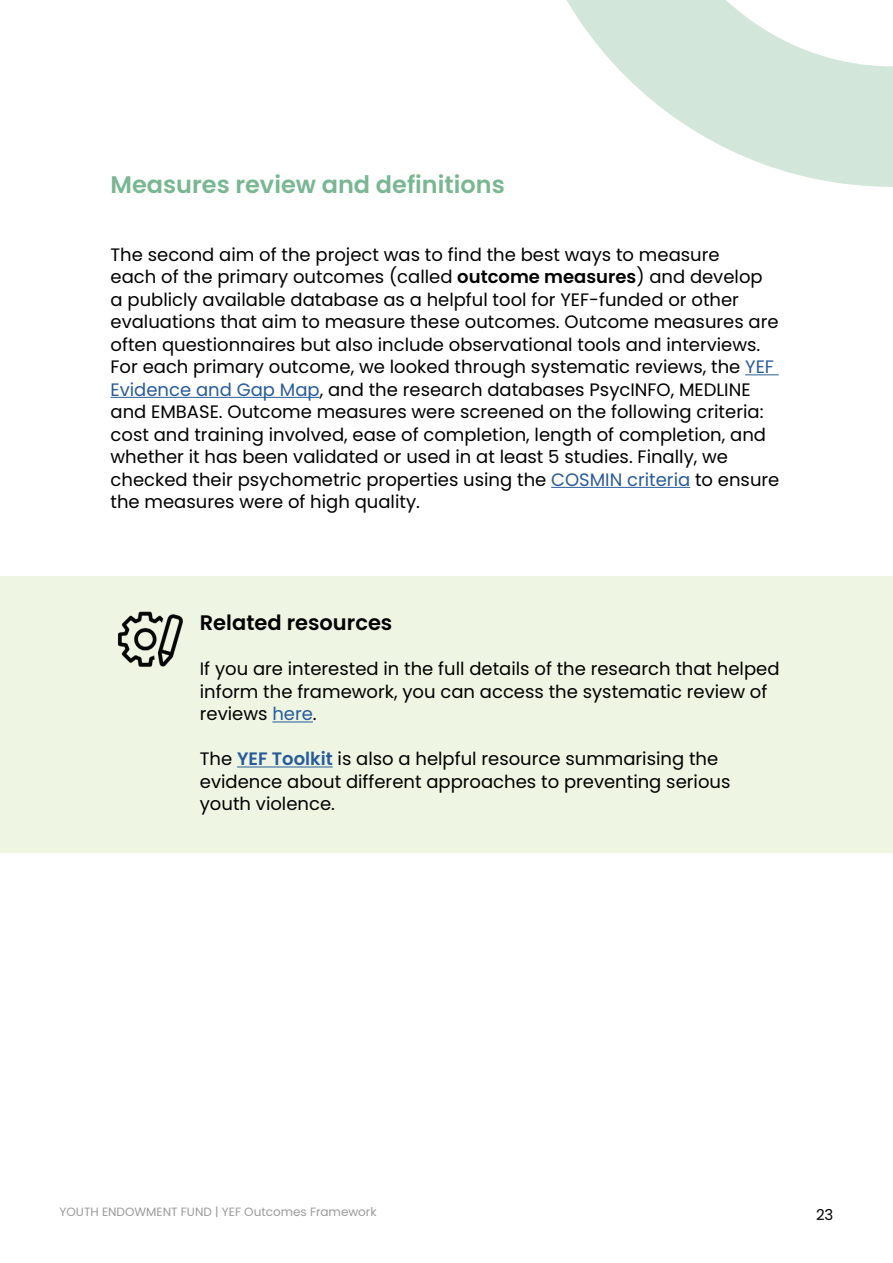
<style>
.page{position:relative;width:893px;height:1263px;background:#fff}
.page>*{position:absolute;margin:0;border:0;box-sizing:border-box;transform-origin:0 0}
.t1{font:600 24px "Poppins";color:#78b791}
.t2{font:600 21px "Poppins";color:#000}
.t3{font:18px/22.5px "Poppins";color:#000}
.t4{font:15px "Poppins";color:#000}
.t5{font:12px "Poppins";color:#9c9b9b}
.s1{font-weight:600}
.s2{color:#275b9b}
.s3{font-weight:600;color:#275b9b}
</style>
<div class="page">
<svg style="left:566px;top:0;width:327px;height:187px;fill:#d2e7da"></svg>
<div style="left:0;top:576px;width:893px;height:277px;background:#eef5e2"></div>
<img style="left:118px;top:611px;width:65px;height:56px">
<hr style="left:745px;top:374px;width:34px;height:1px;background:#275b9b">
<hr style="left:111px;top:397px;width:209px;height:1px;background:#275b9b">
<hr style="left:551px;top:487px;width:139px;height:1px;background:#275b9b">
<hr style="left:272px;top:721px;width:41px;height:1px;background:#275b9b">
<hr style="left:237px;top:766px;width:96px;height:1px;background:#275b9b">
<h1 class="t1" style="left:111px;top:171px;width:396px">Measures review and definitions</h1>
<p class="t3" style="left:111px;top:243px;width:670px">The second aim of the project was to find the best ways to measure<br>each of the primary outcomes (called <span class="s1">outcome measures</span>) and develop<br>a publicly available database as a helpful tool for YEF-funded or other evaluations that aim to measure these outcomes. Outcome measures are often questionnaires but also include observational tools and interviews.<br>For each primary outcome, we looked through systematic reviews, the <span class="s2">YEF Evidence and Gap Map</span>, and the research databases PsycINFO, MEDLINE and EMBASE. Outcome measures were screened on the following criteria: cost and training involved, ease of completion, length of completion, and whether it has been validated or used in at least 5 studies. Finally, we checked their psychometric properties using the <span class="s2">COSMIN criteria</span> to ensure the measures were of high quality.</p>
<p class="t2" style="left:200px;top:611px;width:194px">Related resources</p>
<p class="t3" style="left:200px;top:658px;width:581px">If you are interested in the full details of the research that helped inform the framework, you can access the systematic review of reviews <span class="s2">here</span>.</p>
<p class="t3" style="left:200px;top:748px;width:532px">The <span class="s3">YEF Toolkit</span> is also a helpful resource summarising the evidence about different approaches to preventing serious youth violence.</p>
<p class="t5" style="left:60px;top:1205px;width:319px">YOUTH ENDOWMENT FUND | YEF Outcomes Framework</p>
<p class="t4" style="left:816px;top:1206px;width:19px">23</p>
</div>
